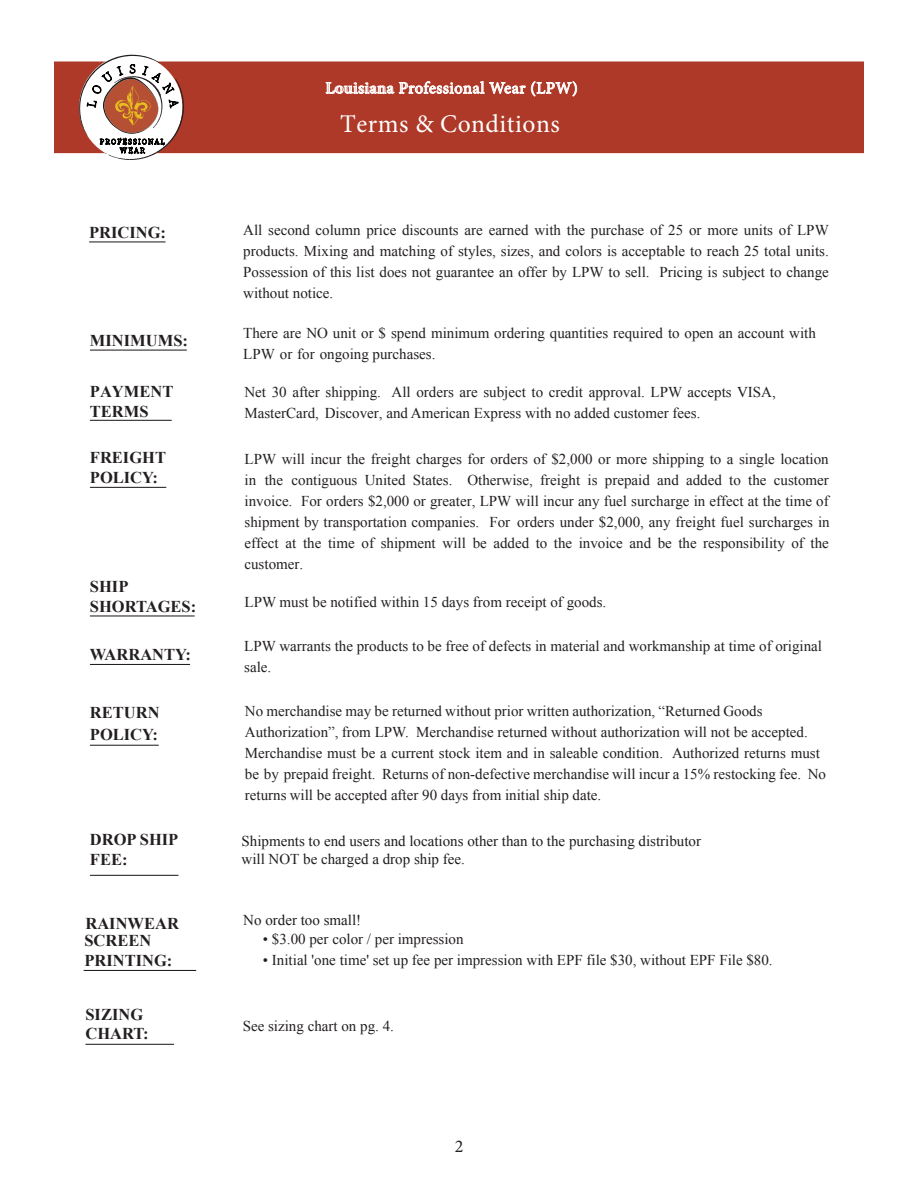
<style>
.page{position:relative;width:918px;height:1188px;background:#fff}
.page>*{position:absolute;margin:0;border:0;box-sizing:border-box;transform-origin:0 0}
.t1{font:25.5px "Minion Pro";letter-spacing:.02em;color:#fff}
.t2{font:18px "Minion Pro";color:#231f20}
.t3{font:700 16.5px/19.8px "Times New Roman";color:#231f20}
.t4{font:700 16.5px/19.8px "Times New Roman";color:#231f20}
.t5{font:16.5px "Minion Pro";letter-spacing:.03em;color:#fff}
.t6{font:15px/21px "Times New Roman";color:#231f20}
.t7{font:15px/18px "Times New Roman";color:#1f1c1d}
.s1{font-style:inherit}
</style>
<div class="page">
<div style="left:54px;top:62px;width:810px;height:91px;background:#ae3928"></div>
<svg style="left:326px;top:81px;width:251px;height:15px"></svg>
<svg style="left:79px;top:54px;width:105px;height:106px"></svg>
<hr style="left:89px;top:241px;width:77px;height:1px;background:#231f20">
<hr style="left:90px;top:350px;width:97px;height:1px;background:#231f20">
<hr style="left:90px;top:420px;width:82px;height:1px;background:#231f20">
<hr style="left:90px;top:487px;width:76px;height:1px;background:#231f20">
<hr style="left:90px;top:615px;width:105px;height:1px;background:#231f20">
<hr style="left:90px;top:664px;width:100px;height:1px;background:#231f20">
<hr style="left:90px;top:745px;width:69px;height:1px;background:#231f20">
<hr style="left:90px;top:875px;width:89px;height:1px;background:#231f20">
<hr style="left:84px;top:970px;width:112px;height:1px;background:#231f20">
<hr style="left:85px;top:1044px;width:89px;height:1px;background:#231f20">
<p class="t5" style="left:325px;top:77px;width:255px">Louisiana Professional Wear (LPW)</p>
<p class="t3" style="left:89px;top:222px;width:78px">PRICING:</p>
<p class="t3" style="left:90px;top:330px;width:100px">MINIMUMS:</p>
<p class="t4" style="left:90px;top:381px;width:85px">PAYMENT<br><span class="s1">TERMS</span></p>
<p class="t3" style="left:90px;top:448px;width:78px">FREIGHT<br>POLICY:</p>
<p class="t3" style="left:90px;top:576px;width:40px">SHIP</p>
<p class="t3" style="left:90px;top:596px;width:108px">SHORTAGES:</p>
<p class="t3" style="left:90px;top:645px;width:103px">WARRANTY:</p>
<p class="t3" style="left:90px;top:700px;width:71px;line-height:22.8px">RETURN<br>POLICY:</p>
<p class="t3" style="left:90px;top:829px;width:90px">DROP SHIP<br>FEE:</p>
<p class="t4" style="left:84px;top:915px;width:96px;line-height:17.1px">RAINWEAR<br>SCREEN</p>
<p class="t4" style="left:84px;top:950px;width:89px">PRINTING:</p>
<h1 class="t1" style="left:340px;top:107px;width:221px">Terms &amp; Conditions</h1>
<p class="t6" style="left:243px;top:220px;width:587px;text-align:justify">All second column price discounts are earned with the purchase of 25 or more units of LPW products. Mixing and matching of styles, sizes, and colors is acceptable to reach 25 total units.<br>Possession of this list does not guarantee an offer by LPW to sell. Pricing is subject to change without notice.</p>
<p class="t6" style="left:243px;top:322px;width:574px">There are NO unit or $ spend minimum ordering quantities required to open an account with<br>LPW or for ongoing purchases.</p>
<p class="t6" style="left:245px;top:382px;width:533px">Net 30 after shipping. All orders are subject to credit approval. LPW accepts VISA,<br>MasterCard, Discover, and American Express with no added customer fees.</p>
<p class="t6" style="left:245px;top:448px;width:587px;text-align:justify">LPW will incur the freight charges for orders of $2,000 or more shipping to a single location in the contiguous United States. Otherwise, freight is prepaid and added to the customer invoice. For orders $2,000 or greater, LPW will incur any fuel surcharge in effect at the time of shipment by transportation companies. For orders under $2,000, any freight fuel surcharges in effect at the time of shipment will be added to the invoice and be the responsibility of the customer.</p>
<p class="t6" style="left:245px;top:591px;width:363px">LPW must be notified within 15 days from receipt of goods.</p>
<p class="t6" style="left:244px;top:635px;width:579px">LPW warrants the products to be free of defects in material and workmanship at time of original sale.</p>
<p class="t6" style="left:245px;top:700px;width:583px">No merchandise may be returned without prior written authorization, “Returned Goods Authorization”, from LPW. Merchandise returned without authorization will not be accepted.<br>Merchandise must be a current stock item and in saleable condition. Authorized returns must be by prepaid freight. Returns of non-defective merchandise will incur a 15% restocking fee. No returns will be accepted after 90 days from initial ship date.</p>
<p class="t7" style="left:242px;top:832px;width:461px">Shipments to end users and locations other than to the purchasing distributor will NOT be charged a drop ship fee.</p>
<p class="t7" style="left:243px;top:911px;width:119px">No order too small!</p>
<p class="t6" style="left:263px;top:928px;width:202px">• $3.00 per color / per impression</p>
<p class="t6" style="left:263px;top:949px;width:511px">• Initial 'one time' set up fee per impression with EPF file $30, without EPF File $80.</p>
<p class="t3" style="left:85px;top:1004px;width:65px">SIZING<br>CHART:</p>
<p class="t6" style="left:243px;top:1015px;width:153px">See sizing chart on pg. 4.</p>
<p class="t2" style="left:455px;top:1134px;width:10px">2</p>
</div>
